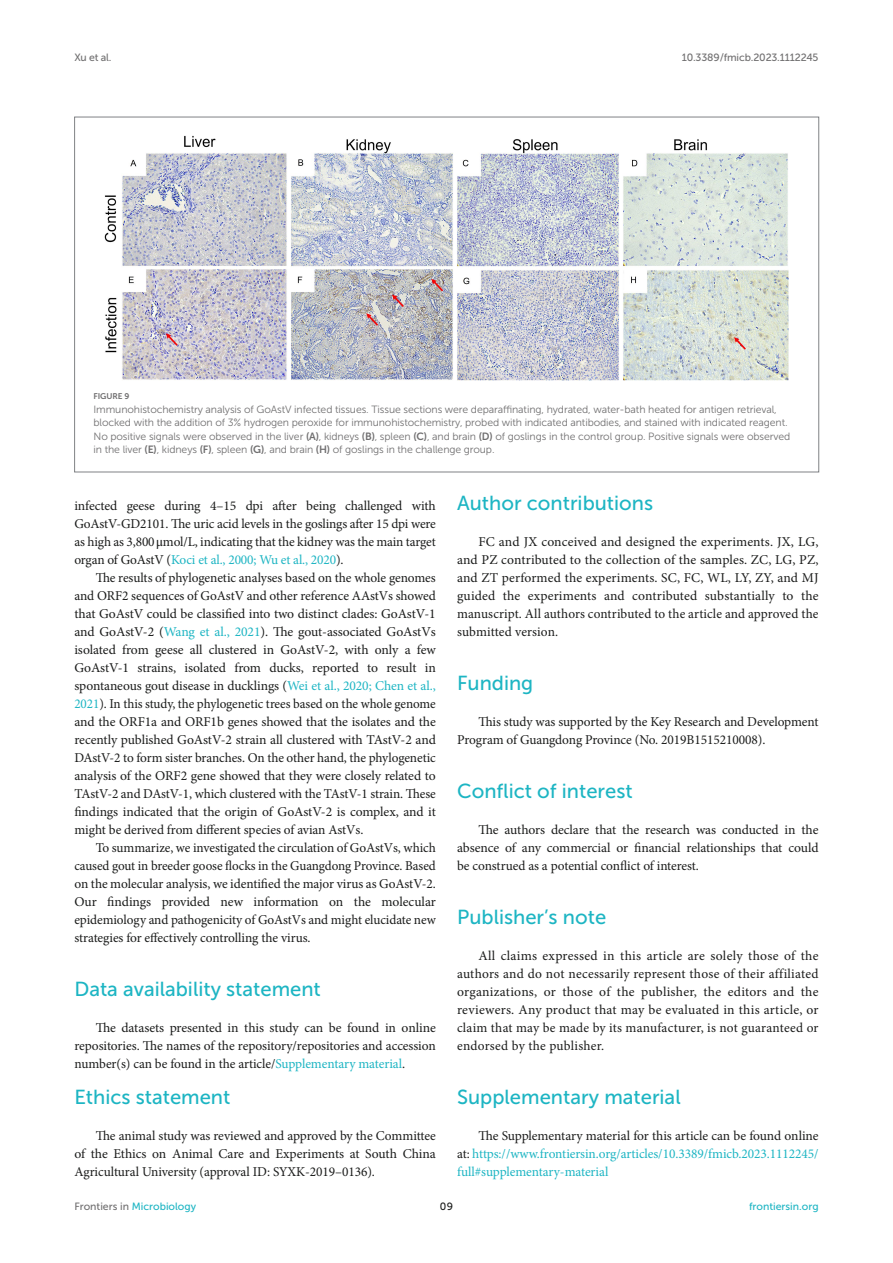
<style>
.page{position:relative;width:893px;height:1263px;background:#fff}
.page>*{position:absolute;margin:0;border:0;box-sizing:border-box;transform-origin:0 0}
.HEAD_1{font:20.25px "Museo Sans 500";color:#1db5c3}
.TEXT_FLUSH{font:13.5px/18px "Minion Pro";letter-spacing:-.005em;color:#1b1c1b;text-align:justify}
.TEXT{font:13.5px/18px "Minion Pro";letter-spacing:-.005em;color:#1b1c1b;text-align:justify}
.TEXT_FLUSH-2{font:13.5px/18px "Minion Pro";letter-spacing:-.005em;color:#1db5c3;text-align:justify}
.FIG_LEG{font:10.5px/13.5px "Museo Sans 300";letter-spacing:-.01em;color:#706f70}
.t1{font:10.5px "Museo Sans 500";color:#1db5c3}
.t2{font:10.5px "Museo Sans 500";letter-spacing:-.015em;color:#706f70}
.t3{font:10.5px "Museo Sans 500";color:#1b1c1b}
.FIG_HD{font:8.25px "Museo Sans 700";letter-spacing:-.01em;color:#706f70}
.s1{font-family:"Museo Sans 700"}
.s2{font-family:"STIX General"}
.s3{color:#1db5c3}
.s4{color:#1b1c1b}
.s5{color:#706f70}
</style>
<div class="page">
<img style="left:104px;top:136px;width:685px;height:244px">
<p class="t2" style="left:74px;top:51px;width:39px">Xu et al.</p>
<p class="t2" style="left:682px;top:51px;width:138px">10.3389/fmicb.2023.1112245</p>
<p class="FIG_HD" style="left:94px;top:392px;width:37px">FIGURE 9</p>
<p class="FIG_LEG" style="left:94px;top:402px;width:698px">Immunohistochemistry analysis of GoAstV infected tissues. Tissue sections were deparaffinating, hydrated, water-bath heated for antigen retrieval, blocked with the addition of 3% hydrogen peroxide for immunohistochemistry, probed with indicated antibodies, and stained with indicated reagent.<br>No positive signals were observed in the liver <span class="s1">(A)</span>, kidneys <span class="s1">(B)</span>, spleen <span class="s1">(C)</span>, and brain <span class="s1">(D)</span> of goslings in the control group. Positive signals were observed in the liver <span class="s1">(E)</span>, kidneys <span class="s1">(F)</span>, spleen <span class="s1">(G)</span>, and brain <span class="s1">(H)</span> of goslings in the challenge group.</p>
<p class="TEXT_FLUSH" style="left:74px;top:497px;width:363px">infected geese during 4–15 dpi after being challenged with GoAstV-GD2101. The uric acid levels in the goslings after 15 dpi were as high as 3,800<span class="s2">μ</span>mol/L, indicating that the kidney was the main target organ of GoAstV (<span class="s3">Koci et al., 2000; Wu et al., 2020</span>).</p>
<p class="TEXT" style="left:74px;top:569px;width:363px;text-indent:21px">The results of phylogenetic analyses based on the whole genomes and ORF2 sequences of GoAstV and other reference AAstVs showed that GoAstV could be classified into two distinct clades: GoAstV-1 and GoAstV-2 (<span class="s3">Wang et al., 2021</span>). The gout-associated GoAstVs isolated from geese all clustered in GoAstV-2, with only a few GoAstV-1 strains, isolated from ducks, reported to result in spontaneous gout disease in ducklings (<span class="s3">Wei et al., 2020; Chen et al., 2021</span>). In this study, the phylogenetic trees based on the whole genome and the ORF1a and ORF1b genes showed that the isolates and the recently published GoAstV-2 strain all clustered with TAstV-2 and DAstV-2 to form sister branches. On the other hand, the phylogenetic analysis of the ORF2 gene showed that they were closely related to TAstV-2 and DAstV-1, which clustered with the TAstV-1 strain. These findings indicated that the origin of GoAstV-2 is complex, and it might be derived from different species of avian AstVs.</p>
<p class="TEXT" style="left:74px;top:839px;width:363px;text-indent:21px">To summarize, we investigated the circulation of GoAstVs, which caused gout in breeder goose flocks in the Guangdong Province. Based on the molecular analysis, we identified the major virus as GoAstV-2.<br>Our findings provided new information on the molecular epidemiology and pathogenicity of GoAstVs and might elucidate new strategies for effectively controlling the virus.</p>
<p class="HEAD_1" style="left:74px;top:978px;width:248px">Data availability statement</p>
<p class="TEXT_FLUSH" style="left:74px;top:1019px;width:363px;text-indent:21px">The datasets presented in this study can be found in online repositories. The names of the repository/repositories and accession number(s) can be found in the article/<span class="s3">Supplementary material</span>.</p>
<p class="HEAD_1" style="left:74px;top:1086px;width:158px">Ethics statement</p>
<p class="TEXT_FLUSH" style="left:74px;top:1127px;width:363px;text-indent:21px">The animal study was reviewed and approved by the Committee of the Ethics on Animal Care and Experiments at South China Agricultural University (approval ID: SYXK-2019–0136).</p>
<p class="HEAD_1" style="left:457px;top:492px;width:197px">Author contributions</p>
<p class="TEXT_FLUSH" style="left:457px;top:533px;width:363px;text-indent:21px">FC and JX conceived and designed the experiments. JX, LG, and PZ contributed to the collection of the samples. ZC, LG, PZ, and ZT performed the experiments. SC, FC, WL, LY, ZY, and MJ guided the experiments and contributed substantially to the manuscript. All authors contributed to the article and approved the submitted version.</p>
<p class="HEAD_1" style="left:457px;top:672px;width:78px">Funding</p>
<p class="TEXT_FLUSH" style="left:457px;top:713px;width:363px;text-indent:21px">This study was supported by the Key Research and Development<br>Program of Guangdong Province (No. 2019B1515210008).</p>
<p class="HEAD_1" style="left:457px;top:780px;width:177px">Conflict of interest</p>
<p class="TEXT_FLUSH" style="left:457px;top:821px;width:363px;text-indent:21px">The authors declare that the research was conducted in the absence of any commercial or financial relationships that could be construed as a potential conflict of interest.</p>
<p class="HEAD_1" style="left:457px;top:906px;width:151px">Publisher’s note</p>
<p class="TEXT_FLUSH" style="left:457px;top:947px;width:363px;text-indent:21px">All claims expressed in this article are solely those of the authors and do not necessarily represent those of their affiliated organizations, or those of the publisher, the editors and the reviewers. Any product that may be evaluated in this article, or claim that may be made by its manufacturer, is not guaranteed or endorsed by the publisher.</p>
<p class="HEAD_1" style="left:457px;top:1086px;width:225px">Supplementary material</p>
<p class="TEXT_FLUSH-2" style="left:457px;top:1127px;width:363px;text-indent:21px"><span class="s4">The Supplementary material for this article can be found online at:</span> https://www.frontiersin.org/articles/10.3389/fmicb.2023.1112245/ full#supplementary-material</p>
<p class="t1" style="left:74px;top:1200px;width:123px"><span class="s5">Frontiers in</span> Microbiology</p>
<p class="t3" style="left:440px;top:1200px;width:15px">09</p>
<p class="t1" style="left:749px;top:1200px;width:71px">frontiersin.org</p>
</div>
